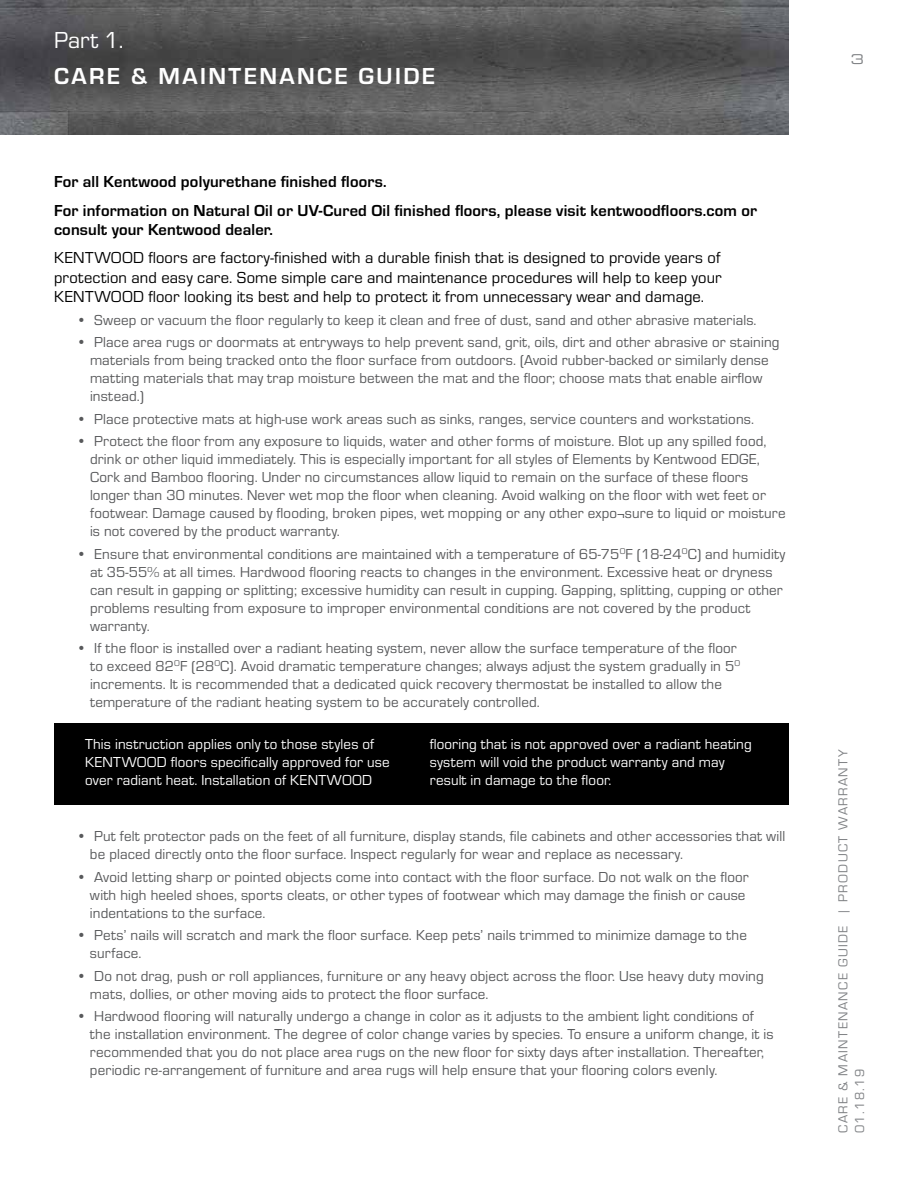
<style>
.page{position:relative;width:918px;height:1188px;background:#fff}
.page>*{position:absolute;margin:0;border:0;box-sizing:border-box;transform-origin:0 0}
.t1{font:700 24px "Eurostile";letter-spacing:.1em;color:#fff}
.t2{font:24px "Eurostile";color:#fff}
.t3{font:16.5px/19.5px "Eurostile";letter-spacing:.01em;color:#000;text-align:justify}
.t4{font:700 16.5px/28.2px "Eurostile";letter-spacing:.01em;color:#000}
.t5{font:15px/18px "Eurostile";letter-spacing:.01em;color:#58595b}
.t6{font:15px/18px "Eurostile";letter-spacing:.01em;color:#fff}
.t7{font:13.5px/16.5px "Eurostile";letter-spacing:.1em;color:#808285}
.t8{font:13.5px "Eurostile LT Std Ex 2";color:#808285}
</style>
<div class="page">
<img style="left:0;top:0;width:788px;height:135px">
<div style="left:54px;top:724px;width:734px;height:81px;background:#000"></div>
<h1 class="t2" style="left:54px;top:25px;width:71px">Part 1.</h1>
<h1 class="t1" style="left:54px;top:59px;width:383px">CARE &amp; MAINTENANCE GUIDE</h1>
<p class="t4" style="left:54px;top:167px;width:705px">For all Kentwood polyurethane finished floors.<br>For information on Natural Oil or UV-Cured Oil finished floors, please visit kentwoodfloors.com or</p>
<p class="t4" style="left:54px;top:214px;width:220px">consult your Kentwood dealer.</p>
<p class="t3" style="left:54px;top:247px;width:669px">KENTWOOD floors are factory-finished with a durable finish that is designed to provide years of protection and easy care. Some simple care and maintenance procedures will help to keep your KENTWOOD floor looking its best and help to protect it from unnecessary wear and damage.</p>
<p class="t5" style="left:76px;top:310px;width:682px">• Sweep or vacuum the floor regularly to keep it clean and free of dust, sand and other abrasive materials.</p>
<p class="t5" style="left:90px;top:332px;width:691px;text-indent:-14px">• Place area rugs or doormats at entryways to help prevent sand, grit, oils, dirt and other abrasive or staining materials from being tracked onto the floor surface from outdoors. (Avoid rubber-backed or similarly dense matting materials that may trap moisture between the mat and the floor; choose mats that enable airflow instead.)</p>
<p class="t5" style="left:76px;top:409px;width:679px">• Place protective mats at high-use work areas such as sinks, ranges, service counters and workstations.</p>
<p class="t5" style="left:90px;top:431px;width:697px;text-indent:-14px">• Protect the floor from any exposure to liquids, water and other forms of moisture. Blot up any spilled food, drink or other liquid immediately. This is especially important for all styles of Elements by Kentwood EDGE, Cork and Bamboo flooring. Under no circumstances allow liquid to remain on the surface of these floors longer than 30 minutes. Never wet mop the floor when cleaning. Avoid walking on the floor with wet feet or footwear. Damage caused by flooding, broken pipes, wet mopping or any other expo¬sure to liquid or moisture is not covered by the product warranty.</p>
<p class="t5" style="left:90px;top:544px;width:697px;text-indent:-14px">• Ensure that environmental conditions are maintained with a temperature of 65-75<sup>O</sup>F (18-24<sup>O</sup>C) and humidity at 35-55% at all times. Hardwood flooring reacts to changes in the environment. Excessive heat or dryness can result in gapping or splitting; excessive humidity can result in cupping. Gapping, splitting, cupping or other problems resulting from exposure to improper environmental conditions are not covered by the product warranty.</p>
<p class="t5" style="left:90px;top:638px;width:652px;text-indent:-14px">• If the floor is installed over a radiant heating system, never allow the surface temperature of the floor to exceed 82<sup>O</sup>F (28<sup>O</sup>C). Avoid dramatic temperature changes; always adjust the system gradually in 5<sup>O </sup>increments. It is recommended that a dedicated quick recovery thermostat be installed to allow the temperature of the radiant heating system to be accurately controlled.</p>
<p class="t6" style="left:85px;top:734px;width:306px">This instruction applies only to those styles of<br>KENTWOOD floors specifically approved for use over radiant heat. Installation of KENTWOOD</p>
<p class="t6" style="left:430px;top:734px;width:323px">flooring that is not approved over a radiant heating system will void the product warranty and may result in damage to the floor.</p>
<p class="t5" style="left:90px;top:827px;width:697px;text-indent:-14px">• Put felt protector pads on the feet of all furniture, display stands, file cabinets and other accessories that will be placed directly onto the floor surface. Inspect regularly for wear and replace as necessary.</p>
<p class="t5" style="left:90px;top:867px;width:660px;text-indent:-14px">• Avoid letting sharp or pointed objects come into contact with the floor surface. Do not walk on the floor with high heeled shoes, sports cleats, or other types of footwear which may damage the finish or cause indentations to the surface.</p>
<p class="t5" style="left:90px;top:926px;width:658px;text-indent:-14px">• Pets’ nails will scratch and mark the floor surface. Keep pets’ nails trimmed to minimize damage to the surface.</p>
<p class="t5" style="left:90px;top:966px;width:675px;text-indent:-14px">• Do not drag, push or roll appliances, furniture or any heavy object across the floor. Use heavy duty moving mats, dollies, or other moving aids to protect the floor surface.</p>
<p class="t5" style="left:90px;top:1007px;width:685px;text-indent:-14px">• Hardwood flooring will naturally undergo a change in color as it adjusts to the ambient light conditions of the installation environment. The degree of color change varies by species. To ensure a uniform change, it is recommended that you do not place area rugs on the new floor for sixty days after installation. Thereafter, periodic re-arrangement of furniture and area rugs will help ensure that your flooring colors evenly.</p>
<p class="t8" style="left:851px;top:50px;width:15px">3</p>
<p class="t7" style="left:834px;top:1133px;width:386px;rotate:-90deg">CARE &amp; MAINTENANCE GUIDE | PRODUCT WARRANTY<br>01.18.19</p>
</div>
